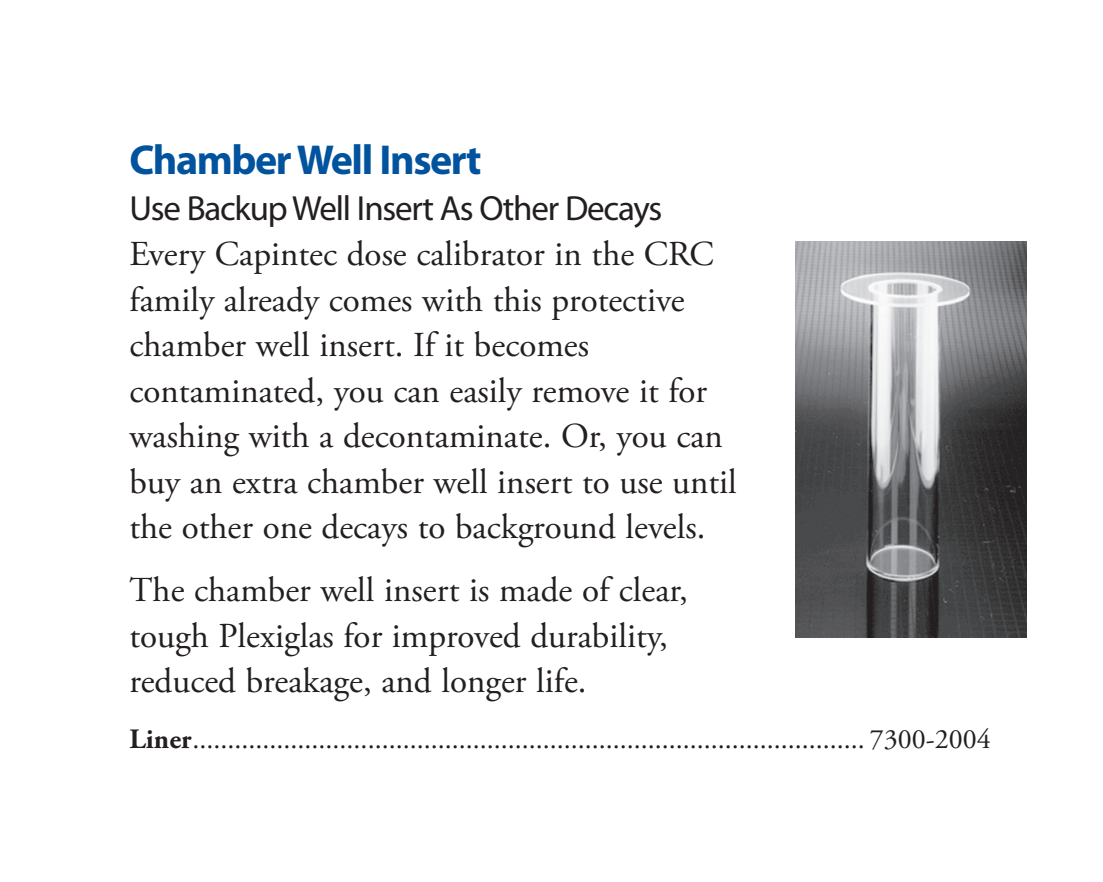
<style>
.page{position:relative;width:1103px;height:882px;background:#fff}
.page>*{position:absolute;margin:0;border:0;box-sizing:border-box;transform-origin:0 0}
.t1{font:700 42px "Myriad Pro";letter-spacing:-.035em;color:#01539e}
.t2{font:35px/45.5px "Adobe Garamond Pro";color:#231f20}
.t3{font:35px "Myriad Pro";letter-spacing:-.035em;color:#231f20}
.t4{font:28px "Adobe Garamond Pro";color:#231f20}
.s1{font-weight:700}
</style>
<div class="page">
<img style="left:796px;top:242px;width:230px;height:396px">
<p class="t1" style="left:130px;top:133px;width:353px">Chamber Well Insert</p>
<p class="t3" style="left:130px;top:186px;width:534px">Use Backup Well I nsert As Other Decays</p>
<p class="t2" style="left:129px;top:233px;width:609px">Every Capintec dose calibrator in the CRC family already comes with this protective chamber well insert. If it becomes contaminated, you can easily remove it for washing with a decontaminate. Or, you can buy an extra chamber well insert to use until the other one decays to background levels.</p>
<p class="t2" style="left:129px;top:569px;width:560px">The chamber well insert is made of clear, tough Plexiglas for improved durability, reduced breakage, and longer life.</p>
<p class="t4" style="left:130px;top:723px;width:862px"><span class="s1">Liner</span>................................................................................................ 7300-2004</p>
</div>
